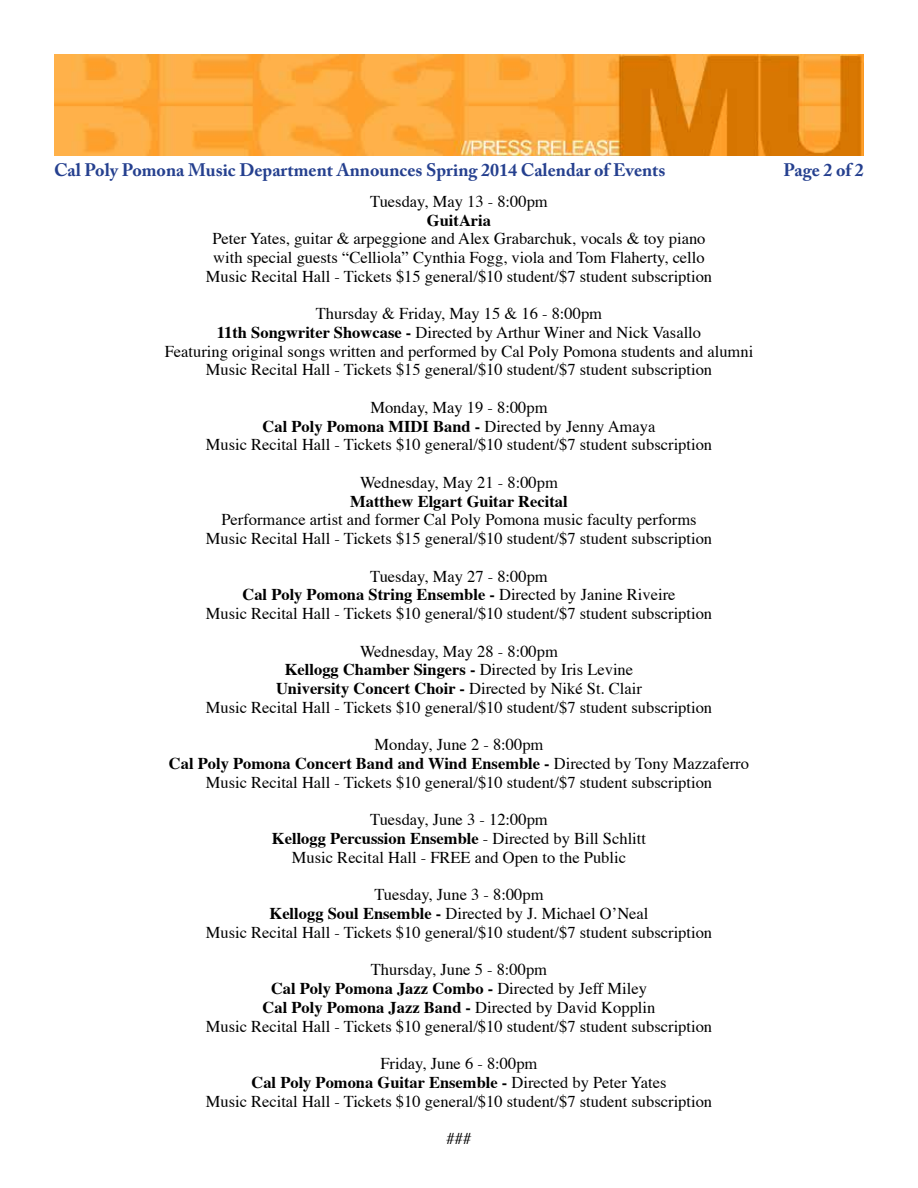
<style>
.page{position:relative;width:918px;height:1188px;background:#fff}
.page>*{position:absolute;margin:0;border:0;box-sizing:border-box;transform-origin:0 0}
.t1{font:700 18px "Adobe Caslon Pro";color:#25408f}
.t2{font:16.5px/18.8px "Times";color:#000;text-align:center}
.t3{font:700 16.5px "Times";color:#000}
.s1{font-weight:700}
</style>
<div class="page">
<img style="left:54px;top:54px;width:810px;height:101px">
<p class="t1" style="left:54px;top:160px;width:613px">Cal Poly Pomona Music Department Announces Spring 2014 Calendar of Events</p>
<p class="t1" style="left:784px;top:160px;width:82px">Page 2 of 2</p>
<p class="t2" style="left:370px;top:193px;width:179px">Tuesday, May 13 - 8:00pm</p>
<p class="t3" style="left:427px;top:209px;width:66px">GuitAria</p>
<p class="t2" style="left:206px;top:230px;width:508px">Peter Yates, guitar &amp; arpeggione and Alex Grabarchuk, vocals &amp; toy piano with special guests “Celliola” Cynthia Fogg, viola and Tom Flaherty, cello<br>Music Recital Hall - Tickets $15 general/$10 student/$7 student subscription</p>
<p class="t2" style="left:165px;top:305px;width:590px">Thursday &amp; Friday, May 15 &amp; 16 - 8:00pm<br><span class="s1">11th Songwriter Showcase -</span> Directed by Arthur Winer and Nick Vasallo<br>Featuring original songs written and performed by Cal Poly Pomona students and alumni Music Recital Hall - Tickets $15 general/$10 student/$7 student subscription</p>
<p class="t2" style="left:206px;top:399px;width:508px">Monday, May 19 - 8:00pm<br><span class="s1">Cal Poly Pomona MIDI Band -</span> Directed by Jenny Amaya<br>Music Recital Hall - Tickets $10 general/$10 student/$7 student subscription</p>
<p class="t2" style="left:360px;top:474px;width:199px">Wednesday, May 21 - 8:00pm</p>
<p class="t3" style="left:350px;top:490px;width:219px">Matthew Elgart Guitar Recital</p>
<p class="t2" style="left:206px;top:512px;width:508px">Performance artist and former Cal Poly Pomona music faculty performs<br>Music Recital Hall - Tickets $15 general/$10 student/$7 student subscription</p>
<p class="t2" style="left:206px;top:568px;width:508px">Tuesday, May 27 - 8:00pm<br><span class="s1">Cal Poly Pomona String Ensemble -</span> Directed by Janine Riveire<br>Music Recital Hall - Tickets $10 general/$10 student/$7 student subscription</p>
<p class="t2" style="left:206px;top:643px;width:508px">Wednesday, May 28 - 8:00pm<br><span class="s1">Kellogg Chamber Singers -</span> Directed by Iris Levine<br><span class="s1">University Concert Choir -</span> Directed by Niké St. Clair<br>Music Recital Hall - Tickets $10 general/$10 student/$7 student subscription</p>
<p class="t2" style="left:169px;top:737px;width:582px">Monday, June 2 - 8:00pm<br><span class="s1">Cal Poly Pomona Concert Band and Wind Ensemble -</span> Directed by Tony Mazzaferro<br>Music Recital Hall - Tickets $10 general/$10 student/$7 student subscription</p>
<p class="t2" style="left:272px;top:811px;width:376px">Tuesday, June 3 - 12:00pm<br><span class="s1">Kellogg Percussion Ensemble</span> - Directed by Bill Schlitt<br>Music Recital Hall - FREE and Open to the Public</p>
<p class="t2" style="left:206px;top:886px;width:508px">Tuesday, June 3 - 8:00pm<br><span class="s1">Kellogg Soul Ensemble -</span> Directed by J. Michael O’Neal<br>Music Recital Hall - Tickets $10 general/$10 student/$7 student subscription</p>
<p class="t2" style="left:206px;top:961px;width:508px">Thursday, June 5 - 8:00pm<br><span class="s1">Cal Poly Pomona Jazz Combo -</span> Directed by Jeff Miley<br><span class="s1">Cal Poly Pomona Jazz Band -</span> Directed by David Kopplin<br>Music Recital Hall - Tickets $10 general/$10 student/$7 student subscription</p>
<p class="t2" style="left:206px;top:1055px;width:508px">Friday, June 6 - 8:00pm<br><span class="s1">Cal Poly Pomona Guitar Ensemble -</span> Directed by Peter Yates<br>Music Recital Hall - Tickets $10 general/$10 student/$7 student subscription</p>
<p class="t2" style="left:447px;top:1130px;width:26px">###</p>
</div>
